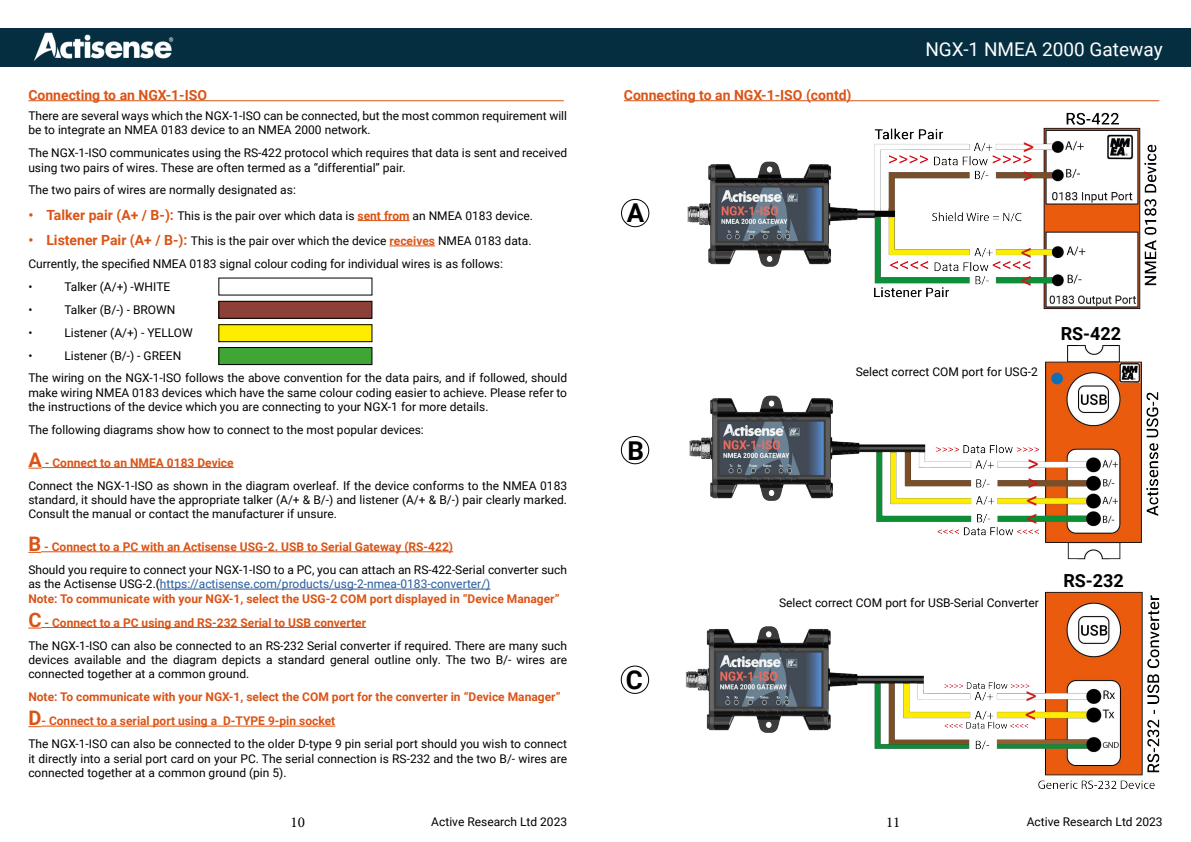
<style>
.page{position:relative;width:1191px;height:842px;background:#fff}
.page>*{position:absolute;margin:0;border:0;box-sizing:border-box;transform-origin:0 0}
.t1{font:700 26px "Roboto";color:#000}
.t2{font:23px/28.2px "Roboto";color:#cd1719}
.t3{font:19px "Roboto";color:#fff}
.t4{font:700 18px "Roboto";color:#000}
.t5{font:15px "Minion Pro";color:#000}
.t6{font:700 14px "Roboto";color:#da5416}
.t7{font:12px/14.4px "Roboto";color:#000}
.t8{font:700 12px/14.4px "Roboto";color:#da5416}
.s1{font-weight:700;font-size:14px;color:#da5416}
.s2{font-weight:700;color:#da5416}
.s3{font-weight:700;font-size:20px;color:#da5416}
.s4{font-weight:400;color:#000}
.s5{font-weight:400;color:#275b9b}
.s6{font-size:20px}
</style>
<div class="page">
<div style="left:0;top:28px;width:1191px;height:39px;background:#052e41"></div>
<img style="left:33px;top:32px;width:141px;height:29px">
<hr style="left:28px;top:100px;width:536px;height:1px;background:#da5416">
<hr style="left:357px;top:220px;width:52px;height:1px;background:#da5416">
<hr style="left:389px;top:246px;width:46px;height:1px;background:#da5416">
<svg style="left:28px;top:468px;width:14px;height:1px"></svg>
<hr style="left:42px;top:467px;width:192px;height:1px;background:#da5416">
<svg style="left:28px;top:552px;width:13px;height:1px"></svg>
<hr style="left:41px;top:551px;width:412px;height:1px;background:#da5416">
<hr style="left:160px;top:589px;width:330px;height:1px;background:#275b9b">
<svg style="left:28px;top:628px;width:13px;height:1px"></svg>
<hr style="left:41px;top:627px;width:325px;height:1px;background:#da5416">
<svg style="left:28px;top:726px;width:13px;height:1px"></svg>
<hr style="left:41px;top:726px;width:294px;height:1px;background:#da5416">
<div style="left:219px;top:325px;width:153px;height:17px;background:#ffed00"></div>
<div style="left:218px;top:324px;width:154px;height:18px;border:1px solid #000"></div>
<div style="left:219px;top:301px;width:153px;height:17px;background:#8d4037"></div>
<div style="left:218px;top:301px;width:154px;height:18px;border:1px solid #000"></div>
<div style="left:219px;top:348px;width:153px;height:17px;background:#3fa535"></div>
<div style="left:218px;top:347px;width:154px;height:18px;border:1px solid #000"></div>
<img style="left:624px;top:112px;width:533px;height:198px">
<hr style="left:624px;top:100px;width:535px;height:1px;background:#da5416">
<img style="left:624px;top:345px;width:535px;height:215px">
<img style="left:624px;top:591px;width:536px;height:198px">
<div style="left:621px;top:199px;width:28px;height:28px;border:1px solid #000;border-radius:50%"></div>
<div style="left:621px;top:436px;width:28px;height:28px;border:1px solid #000;border-radius:50%"></div>
<div style="left:621px;top:665px;width:28px;height:29px;border:1px solid #000;border-radius:50%"></div>
<p class="t6" style="left:28px;top:85px;width:180px">Connecting to an NGX-1-ISO</p>
<p class="t7" style="left:28px;top:108px;width:540px">There are several ways which the NGX-1-ISO can be connected, but the most common requirement will be to integrate an NMEA 0183 device to an NMEA 2000 network.</p>
<p class="t7" style="left:28px;top:145px;width:540px">The NGX-1-ISO communicates using the RS-422 protocol which requires that data is sent and received using two pairs of wires. These are often termed as a “differential” pair.</p>
<p class="t7" style="left:28px;top:182px;width:269px">The two pairs of wires are normally designated as:</p>
<p class="t7" style="left:28px;top:208px;width:506px"><span class="s1">• Talker pair (A+ / B-):</span> This is the pair over which data is <span class="s2">sent from</span> an NMEA 0183 device.</p>
<p class="t7" style="left:28px;top:229px;width:505px;line-height:22.9px"><span class="s1">• Listener Pair (A+ / B-):</span> This is the pair over which the device <span class="s2">receives</span> NMEA 0183 data.<br>Currently, the specified NMEA 0183 signal colour coding for individual wires is as follows:<br>•</p>
<p class="t7" style="left:64px;top:279px;width:108px">Talker (A/+) -WHITE</p>
<p class="t7" style="left:28px;top:302px;width:6px">•</p>
<p class="t7" style="left:64px;top:302px;width:113px">Talker (B/-) - BROWN</p>
<p class="t7" style="left:28px;top:325px;width:6px">•</p>
<p class="t7" style="left:64px;top:325px;width:130px">Listener (A/+) - YELLOW</p>
<p class="t7" style="left:28px;top:348px;width:6px">•</p>
<p class="t7" style="left:28px;top:343px;width:540px;line-height:22.9px;text-indent:36px">Listener (B/-) - GREEN<br>The wiring on the NGX-1-ISO follows the above convention for the data pairs, and if followed, should</p>
<p class="t7" style="left:28px;top:385px;width:540px">make wiring NMEA 0183 devices which have the same colour coding easier to achieve. Please refer to the instructions of the device which you are connecting to your NGX-1 for more details.</p>
<p class="t7" style="left:28px;top:422px;width:397px">The following diagrams show how to connect to the most popular devices:</p>
<p class="t7" style="left:28px;top:450px;width:540px;line-height:22.9px"><span class="s3">A</span> <span class="s2">- Connect to an NMEA 0183 Device<br></span>Connect the NGX-1-ISO as shown in the diagram overleaf. If the device conforms to the NMEA 0183</p>
<p class="t7" style="left:28px;top:492px;width:540px">standard, it should have the appropriate talker (A/+ &amp; B/-) and listener (A/+ &amp; B/-) pair clearly marked.<br>Consult the manual or contact the manufacturer if unsure.</p>
<p class="t7" style="left:28px;top:535px;width:540px;line-height:22.9px"><span class="s3">B</span> <span class="s2">- Connect to a PC with an Actisense USG-2. USB to Serial Gateway (RS-422)<br></span>Should you require to connect your NGX-1-ISO to a PC, you can attach an RS-422-Serial converter such</p>
<p class="t8" style="left:28px;top:576px;width:533px"><span class="s4">as the Actisense USG-2.(</span><span class="s5">https://actisense.com/products/usg-2-nmea-0183-converter/)<br></span>Note: To communicate with your NGX-1, select the USG-2 COM port displayed in “Device Manager”</p>
<p class="t7" style="left:28px;top:610px;width:540px;line-height:22.9px"><span class="s3">C</span> <span class="s2">- Connect to a PC using and RS-232 Serial to USB converter<br></span>The NGX-1-ISO can also be connected to an RS-232 Serial converter if required. There are many such</p>
<p class="t7" style="left:28px;top:652px;width:540px">devices available and the diagram depicts a standard general outline only. The two B/- wires are connected together at a common ground.</p>
<p class="t8" style="left:28px;top:684px;width:534px;line-height:24px">Note: To communicate with your NGX-1, select the COM port for the converter in “Device Manager”<br><span class="s6">D</span>- Connect to a serial port using a D-TYPE 9-pin socket</p>
<p class="t7" style="left:28px;top:736px;width:540px;text-align:justify">The NGX-1-ISO can also be connected to the older D-type 9 pin serial port should you wish to connect it directly into a serial port card on your PC. The serial connection is RS-232 and the two B/- wires are connected together at a common ground (pin 5).</p>
<p class="t6" style="left:624px;top:85px;width:229px">Connecting to an NGX-1-ISO (contd)</p>
<h1 class="t1" style="left:626px;top:194px;width:19px">A</h1>
<h3 class="t3" style="left:925px;top:36px;width:239px">NGX-1 NMEA 2000 Gateway</h3>
<h2 class="t2" style="left:1034px;top:163px;width:13px;rotate:-180deg">&lt;</h2>
<h2 class="t2" style="left:1034px;top:192px;width:13px;rotate:-180deg">&lt;</h2>
<h2 class="t2" style="left:1020px;top:236px;width:13px">&lt; &lt;</h2>
<h3 class="t4" style="left:1060px;top:321px;width:62px">RS-422</h3>
<h1 class="t1" style="left:627px;top:432px;width:18px">B</h1>
<h1 class="t1" style="left:626px;top:662px;width:19px">C</h1>
<p class="t7" style="left:855px;top:364px;width:184px">Select correct COM port for USG-2</p>
<h2 class="t2" style="left:1038px;top:480px;width:13px;rotate:-180deg">&lt;</h2>
<h2 class="t2" style="left:1038px;top:499px;width:13px;rotate:-180deg">&lt;</h2>
<h2 class="t2" style="left:1026px;top:503px;width:13px">&lt;</h2>
<h2 class="t2" style="left:1026px;top:485px;width:13px">&lt;</h2>
<p class="t7" style="left:779px;top:595px;width:261px">Select correct COM port for USB-Serial Converter</p>
<h3 class="t4" style="left:1063px;top:568px;width:62px">RS-232</h3>
<h2 class="t2" style="left:1036px;top:712px;width:13px;rotate:-180deg">&lt;</h2>
<h2 class="t2" style="left:1025px;top:699px;width:13px">&lt;</h2>
<p class="t5" style="left:290px;top:812px;width:16px">10</p>
<p class="t7" style="left:431px;top:814px;width:137px">Active Research Ltd 2023</p>
<p class="t5" style="left:886px;top:812px;width:16px">11</p>
<p class="t7" style="left:1026px;top:814px;width:137px">Active Research Ltd 2023</p>
</div>
